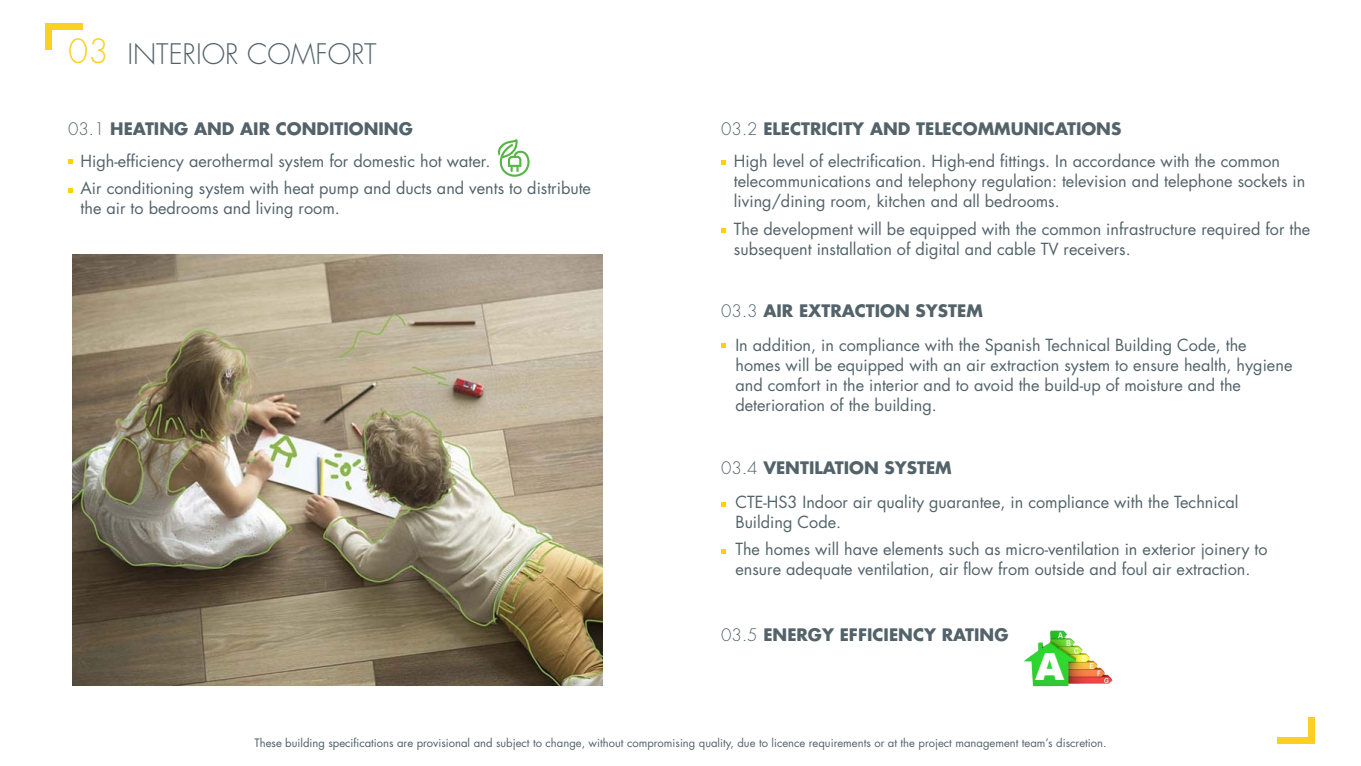
<style>
.page{position:relative;width:1361px;height:766px;background:#fff}
.page>*{position:absolute;margin:0;border:0;box-sizing:border-box;transform-origin:0 0}
.t1{font:900 37.5px "Arial";color:#fff}
.t2{font:300 27.5px "Futura Std";color:#536369}
.t3{font:700 16.75px "Futura Std";color:#536369}
.t4{font:16.25px/20px "Futura Std";color:#536369}
.t5{font:11.25px "Futura Std";color:#536369}
.s1{font-size:32.5px;color:#fad023}
.s2{font-weight:300}
.s3{color:#4c5f65}
</style>
<div class="page">
<svg style="left:68px;top:159px;width:5px;height:5px"></svg>
<svg style="left:68px;top:188px;width:5px;height:4px"></svg>
<svg style="left:721px;top:160px;width:5px;height:5px"></svg>
<svg style="left:721px;top:228px;width:5px;height:4px"></svg>
<svg style="left:721px;top:343px;width:5px;height:4px"></svg>
<svg style="left:721px;top:502px;width:5px;height:4px"></svg>
<svg style="left:721px;top:549px;width:5px;height:4px"></svg>
<svg style="left:498px;top:139px;width:31px;height:38px"></svg>
<img style="left:1024px;top:630px;width:89px;height:57px">
<div style="left:46px;top:23px;width:37px;height:6px;background:#fad023"></div>
<div style="left:46px;top:23px;width:6px;height:27px;background:#fad023"></div>
<div style="left:1277px;top:737px;width:38px;height:6px;background:#fad023"></div>
<div style="left:1308px;top:717px;width:7px;height:26px;background:#fad023"></div>
<img style="left:72px;top:254px;width:531px;height:431px">
<h2 class="t2" style="left:68px;top:37px;width:310px"><span class="s1">03</span> INTERIOR COMFORT</h2>
<p class="t3" style="left:68px;top:117px;width:346px"><span class="s2">03.1</span> HEATING AND AIR CONDITIONING</p>
<p class="t4" style="left:81px;top:148px;width:512px;line-height:27.1px">High-efficiency aerothermal system for domestic hot water.<br>Air conditioning system with heat pump and ducts and vents to distribute</p>
<p class="t4" style="left:81px;top:199px;width:261px">the air to bedrooms and living room.</p>
<p class="t3" style="left:721px;top:117px;width:402px"><span class="s2">03.2</span> ELECTRICITY AND TELECOMMUNICATIONS</p>
<p class="t4" style="left:734px;top:151px;width:573px">High level of electrification. High-end fittings. In accordance with the common telecommunications and telephony regulation: television and telephone sockets in living/dining room, kitchen and all bedrooms.</p>
<p class="t4" style="left:734px;top:219px;width:578px">The development will be equipped with the common infrastructure required for the subsequent installation of digital and cable TV receivers.</p>
<p class="t3" style="left:721px;top:299px;width:263px"><span class="s2">03.3</span> AIR EXTRACTION SYSTEM</p>
<p class="t4" style="left:735px;top:335px;width:558px">In addition, in compliance with the Spanish Technical Building Code, the homes will be equipped with an air extraction system to ensure health, hygiene and comfort in the interior and to avoid the build-up of moisture and the deterioration of the building.</p>
<p class="t3" style="left:721px;top:456px;width:232px"><span class="s2">03.4</span> VENTILATION SYSTEM</p>
<p class="t4" style="left:735px;top:492px;width:505px">CTE-HS3 Indoor air quality guarantee, in compliance with the Technical<br>Building Code.</p>
<p class="t4" style="left:735px;top:539px;width:534px">The homes will have elements such as micro-ventilation in exterior joinery to ensure adequate ventilation, air flow from outside and foul air extraction.</p>
<p class="t3" style="left:721px;top:623px;width:289px"><span class="s2">03.5</span> ENERGY EFFICIENCY RATING</p>
<h1 class="t1" style="left:1035px;top:638px;width:31px">A</h1>
<p class="t5" style="left:254px;top:735px;width:853px"><span class="s3">These building specifications are provisional and</span> subject to change, without compromising quality, due to licence requirements or at the project management team’s discretion.</p>
</div>
